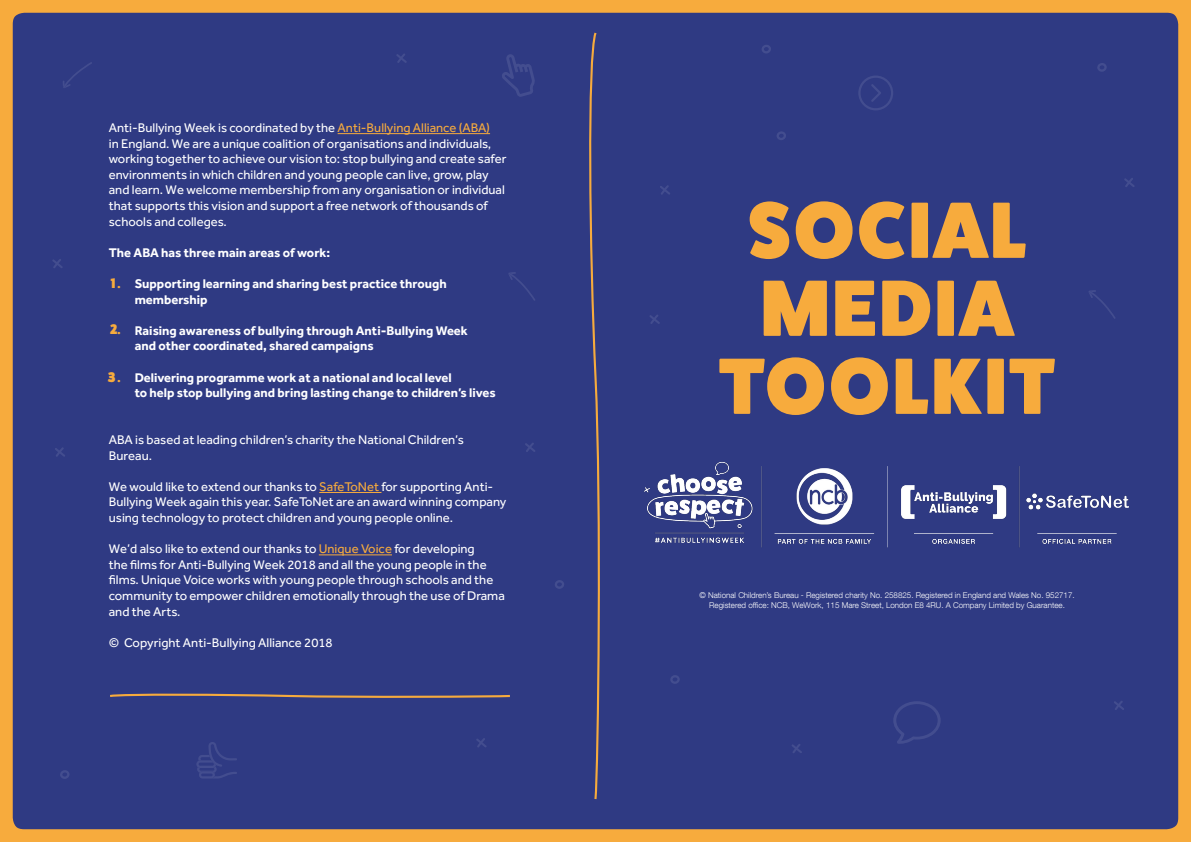
<style>
.page{position:relative;width:1191px;height:842px;background:#2f3a83}
.page>*{position:absolute;margin:0;border:0;box-sizing:border-box;transform-origin:0 0}
.t1{font:800 80px/78px "Fat Frank";letter-spacing:.035em;color:#f7ab3d;text-align:center}
.t2{font:800 14px "Fat Frank";color:#f7ab3d}
.t3{font:13px/15.6px "Effra";color:#fff}
.t4{font:700 13px/15.6px "Effra";color:#fff}
.t5{font:300 8px/9.6px "Helvetica Neue LT Com";color:#fff;text-align:center}
.s1{color:#f7ab3d}
</style>
<div class="page">
<svg style="left:196px;top:742px;width:41px;height:36px"></svg>
<svg style="left:502px;top:54px;width:33px;height:43px"></svg>
<svg style="left:508px;top:272px;width:27px;height:29px"></svg>
<svg style="left:63px;top:62px;width:29px;height:26px"></svg>
<svg style="left:554px;top:580px;width:10px;height:9px"></svg>
<svg style="left:60px;top:770px;width:10px;height:9px"></svg>
<svg style="left:476px;top:738px;width:11px;height:9px"></svg>
<svg style="left:52px;top:259px;width:11px;height:9px"></svg>
<svg style="left:396px;top:54px;width:11px;height:9px"></svg>
<svg style="left:55px;top:447px;width:10px;height:10px"></svg>
<svg style="left:525px;top:443px;width:10px;height:9px"></svg>
<svg style="left:858px;top:76px;width:35px;height:34px"></svg>
<svg style="left:893px;top:701px;width:47px;height:43px"></svg>
<svg style="left:1088px;top:290px;width:27px;height:29px"></svg>
<svg style="left:776px;top:131px;width:10px;height:9px"></svg>
<svg style="left:670px;top:675px;width:10px;height:9px"></svg>
<svg style="left:1097px;top:63px;width:10px;height:9px"></svg>
<svg style="left:761px;top:45px;width:10px;height:9px"></svg>
<svg style="left:791px;top:744px;width:11px;height:9px"></svg>
<svg style="left:1113px;top:701px;width:11px;height:9px"></svg>
<svg style="left:659px;top:185px;width:11px;height:10px"></svg>
<svg style="left:1124px;top:178px;width:10px;height:9px"></svg>
<svg style="left:649px;top:315px;width:11px;height:9px"></svg>
<svg style="left:587px;top:30px;width:17px;height:771px"></svg>
<svg style="left:108px;top:694px;width:404px;height:6px"></svg>
<hr style="left:338px;top:133px;width:152px;height:1px;background:#f7ab3d">
<hr style="left:319px;top:492px;width:62px;height:1px;background:#f7ab3d">
<hr style="left:319px;top:555px;width:73px;height:1px;background:#f7ab3d">
<img style="left:639px;top:451px;width:495px;height:104px">
<p class="t3" style="left:109px;top:120px;width:399px">Anti-Bullying Week is coordinated by the <span class="s1">Anti-Bullying Alliance (ABA)<br></span>in England. We are a unique coalition of organisations and individuals, working together to achieve our vision to: stop bullying and create safer environments in which children and young people can live, grow, play and learn. We welcome membership from any organisation or individual that supports this vision and support a free network of thousands of schools and colleges.</p>
<p class="t4" style="left:109px;top:244px;width:223px">The ABA has three main areas of work:</p>
<p class="t4" style="left:135px;top:276px;width:313px">Supporting learning and sharing best practice through membership</p>
<p class="t4" style="left:135px;top:322px;width:335px">Raising awareness of bullying through Anti-Bullying Week and other coordinated, shared campaigns</p>
<p class="t4" style="left:135px;top:369px;width:363px">Delivering programme work at a national and local level<br>to help stop bullying and bring lasting change to children’s lives</p>
<p class="t3" style="left:109px;top:432px;width:357px">ABA is based at leading children’s charity the National Children’s<br>Bureau.</p>
<p class="t3" style="left:109px;top:479px;width:399px">We would like to extend our thanks to <span class="s1">SafeToNet</span> for supporting Anti-<br>Bullying Week again this year. SafeToNet are an award winning company using technology to protect children and young people online.</p>
<p class="t3" style="left:109px;top:541px;width:397px">We’d also like to extend our thanks to <span class="s1">Unique Voice</span> for developing<br>the films for Anti-Bullying Week 2018 and all the young people in the films. Unique Voice works with young people through schools and the community to empower children emotionally through the use of Drama and the Arts.</p>
<p class="t3" style="left:109px;top:635px;width:225px">© Copyright Anti-Bullying Alliance 2018</p>
<p class="t2" style="left:111px;top:275px;width:11px">1 .</p>
<p class="t2" style="left:110px;top:321px;width:12px">2.</p>
<p class="t2" style="left:108px;top:369px;width:14px">3 .</p>
<h1 class="t1" style="left:719px;top:192px;width:337px">SOCIAL<br>MEDIA<br>TOOLKIT</h1>
<p class="t5" style="left:699px;top:590px;width:377px">© National Children’s Bureau - Registered charity No. 258825. Registered in England and Wales No. 952717.<br>Registered office: NCB, WeWork, 115 Mare Street, London E8 4RU. A Company Limited by Guarantee.</p>
</div>
